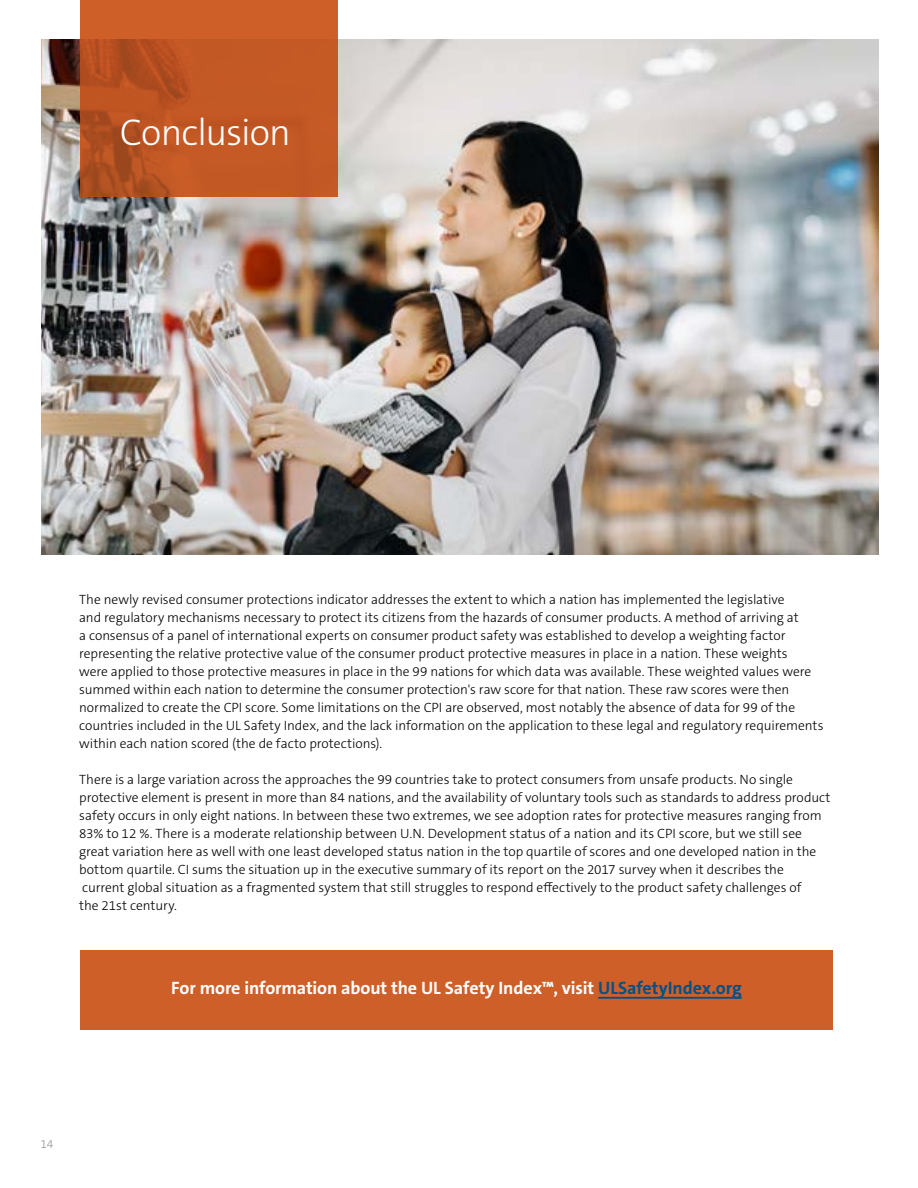
<style>
.page{position:relative;width:918px;height:1188px;background:#fff}
.page>*{position:absolute;margin:0;border:0;box-sizing:border-box;transform-origin:0 0}
.t1{font:300 37.5px "The Sans C5";letter-spacing:-.025em;color:#fff}
.t2{font:700 18px "The Sans C5";letter-spacing:-.005em;color:#fff}
.t3{font:300 13.5px/18px "The Sans C5";letter-spacing:-.005em;color:#000}
.t4{font:300 12px "The Sans C5";color:#939598}
.s1{color:#00518a}
</style>
<div class="page">
<img style="left:41px;top:39px;width:837px;height:515px">
<svg style="left:80px;top:0;width:258px;height:197px;background:#c05724"></svg>
<div style="left:80px;top:950px;width:753px;height:80px;background:#cf5f28"></div>
<hr style="left:598px;top:997px;width:144px;height:2px;background:#00518a">
<h1 class="t1" style="left:120px;top:109px;width:173px">Conclusion</h1>
<p class="t3" style="left:79px;top:591px;width:746px">The newly revised consumer protections indicator addresses the extent to which a nation has implemented the legislative<br>and regulatory mechanisms necessary to protect its citizens from the hazards of consumer products. A method of arriving at<br>a consensus of a panel of international experts on consumer product safety was established to develop a weighting factor representing the relative protective value of the consumer product protective measures in place in a nation. These weights<br>were applied to those protective measures in place in the 99 nations for which data was available. These weighted values were summed within each nation to determine the consumer protection's raw score for that nation. These raw scores were then normalized to create the CPI score. Some limitations on the CPI are observed, most notably the absence of data for 99 of the countries included in the UL Safety Index, and the lack information on the application to these legal and regulatory requirements within each nation scored (the de facto protections).</p>
<p class="t3" style="left:79px;top:771px;width:753px">There is a large variation across the approaches the 99 countries take to protect consumers from unsafe products. No single protective element is present in more than 84 nations, and the availability of voluntary tools such as standards to address product safety occurs in only eight nations. In between these two extremes, we see adoption rates for protective measures ranging from 83% to 12 %. There is a moderate relationship between U.N. Development status of a nation and its CPI score, but we still see great variation here as well with one least developed status nation in the top quartile of scores and one developed nation in the bottom quartile. CI sums the situation up in the executive summary of its report on the 2017 survey when it describes the<br>current global situation as a fragmented system that still struggles to respond effectively to the product safety challenges of<br>the 21st century.</p>
<h2 class="t2" style="left:171px;top:977px;width:572px">For more information about the UL Safety Index™, visit <span class="s1">ULSafetyIndex.org</span></h2>
<p class="t4" style="left:40px;top:1136px;width:15px">14</p>
</div>
